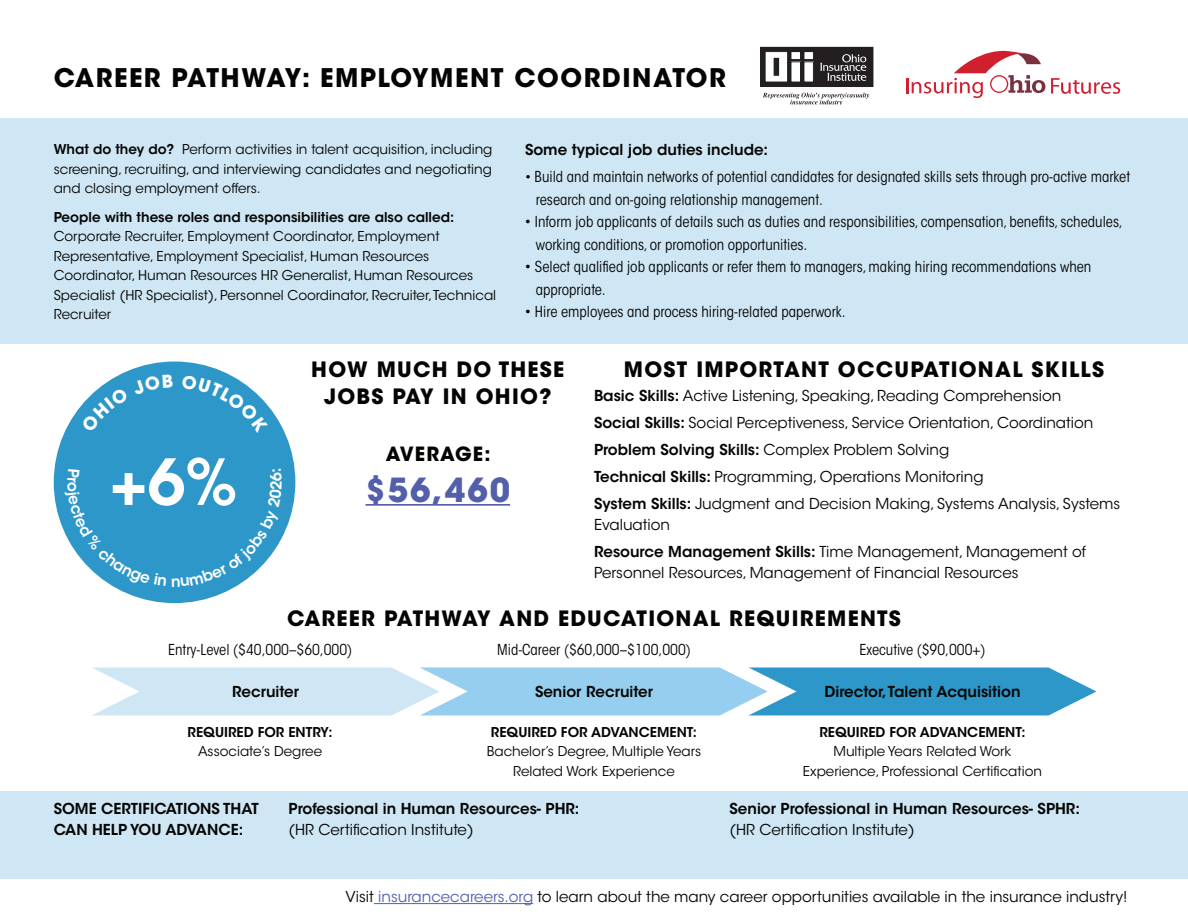
<style>
.page{position:relative;width:1188px;height:918px;background:#fff}
.page>*{position:absolute;margin:0;border:0;box-sizing:border-box;transform-origin:0 0}
.t1{font:600 63px "ITC Avant Garde Std";color:#fff}
.t2{font:700 33px "ITC Avant Garde Std";color:#535fab}
.t3{font:700 25.5px "ITC Avant Garde Std";letter-spacing:.06em;color:#040503}
.t4{font:700 21px/27px "ITC Avant Garde Std";letter-spacing:.06em;color:#040503;text-align:center}
.t5{font:700 19.5px "ITC Avant Garde Std";letter-spacing:.06em;color:#040503}
.t6{font:15px/27px "ITC Avant Garde Std";color:#040503}
.t7{font:condensed 15px/22.5px "ITC Avant Garde Std";color:#040503}
.t8{font:600 15px/21px "ITC Avant Garde Std";color:#040503}
.t9{font:13.5px/19.5px "ITC Avant Garde Std";color:#040503;text-align:center}
.t10{font:600 13.5px "ITC Avant Garde Std";color:#040503}
.s1{font-weight:600}
.s2{font-size:14.25px}
.s3{color:#535fab}
</style>
<div class="page">
<div style="left:0;top:118px;width:1188px;height:226px;background:#cfe6f4"></div>
<div style="left:0;top:791px;width:1188px;height:88px;background:#cfe6f4"></div>
<svg style="left:763px;top:93px;width:106px;height:11px"></svg>
<div style="left:761px;top:47px;width:112px;height:40px;background:#231f20"></div>
<div style="left:765px;top:52px;width:23px;height:30px;background:#fff"></div>
<div style="left:765px;top:51px;width:23px;height:31px;border:1px solid #231f20"></div>
<div style="left:774px;top:58px;width:5px;height:17px;background:#231f20"></div>
<div style="left:791px;top:52px;width:10px;height:8px;background:#fff"></div>
<div style="left:791px;top:51px;width:10px;height:9px;border:1px solid #231f20"></div>
<div style="left:804px;top:52px;width:9px;height:8px;background:#fff"></div>
<div style="left:804px;top:51px;width:10px;height:9px;border:1px solid #231f20"></div>
<div style="left:791px;top:62px;width:10px;height:20px;background:#fff"></div>
<div style="left:791px;top:62px;width:10px;height:20px;border:1px solid #231f20"></div>
<div style="left:804px;top:62px;width:9px;height:20px;background:#fff"></div>
<div style="left:804px;top:62px;width:10px;height:20px;border:1px solid #231f20"></div>
<svg style="left:820px;top:54px;width:46px;height:27px"></svg>
<div style="left:54px;top:362px;width:241px;height:241px;background:#2c97c8;border-radius:50%"></div>
<hr style="left:366px;top:504px;width:144px;height:2px;background:#535fab">
<svg style="left:93px;top:668px;width:1003px;height:47px;background:#92c9e6"></svg>
<svg style="left:1051px;top:78px;width:69px;height:16px"></svg>
<svg style="left:906px;top:50px;width:139px;height:48px"></svg>
<hr style="left:374px;top:903px;width:159px;height:1px;background:#535fab">
<svg style="left:81px;top:375px;width:38px;height:31px"></svg>
<svg style="left:230px;top:375px;width:38px;height:31px"></svg>
<svg style="left:65px;top:533px;width:217px;height:54px"></svg>
<h3 class="t3" style="left:54px;top:61px;width:674px">CAREER PATHWAY: EMPLOYMENT COORDINATOR</h3>
<p class="t9" style="left:54px;top:140px;width:440px;text-align:justify"><span class="s1">What do they do?</span> Perform activities in talent acquisition, including screening, recruiting, and interviewing candidates and negotiating and closing employment offers.</p>
<p class="t10" style="left:54px;top:208px;width:402px">People with these roles and responsibilities are also called:</p>
<p class="t9" style="left:54px;top:227px;width:444px;text-align:left">Corporate Recruiter, Employment Coordinator, Employment Representative, Employment Specialist, Human Resources Coordinator, Human Resources HR Generalist, Human Resources Specialist (HR Specialist), Personnel Coordinator, Recruiter, Technical Recruiter</p>
<p class="t8" style="left:525px;top:139px;width:245px">Some typical job duties include:</p>
<p class="t7" style="left:536px;top:166px;width:596px;text-indent:-11px"><span class="s2">•</span> Build and maintain networks of potential candidates for designated skills sets through pro-active market research and on-going relationship management.</p>
<p class="t7" style="left:536px;top:211px;width:588px;text-indent:-11px">• Inform job applicants of details such as duties and responsibilities, compensation, benefits, schedules, working conditions, or promotion opportunities.</p>
<p class="t7" style="left:536px;top:256px;width:557px;text-indent:-11px">• Select qualified job applicants or refer them to managers, making hiring recommendations when appropriate.</p>
<p class="t7" style="left:525px;top:301px;width:322px">• Hire employees and process hiring-related paperwork.</p>
<h1 class="t1" style="left:110px;top:442px;width:129px">+6%</h1>
<h3 class="t4" style="left:311px;top:356px;width:255px">HOW MUCH DO THESE<br>JOBS PAY IN OHIO?</h3>
<h3 class="t5" style="left:386px;top:441px;width:106px">AVERAGE:</h3>
<h2 class="t2" style="left:366px;top:468px;width:146px">$56,460</h2>
<h3 class="t4" style="left:624px;top:356px;width:482px">MOST IMPORTANT OCCUPATIONAL SKILLS</h3>
<p class="t6" style="left:594px;top:382px;width:528px"><span class="s1">Basic Skills:</span> Active Listening, Speaking, Reading Comprehension<br><span class="s1">Social Skills:</span> Social Perceptiveness, Service Orientation, Coordination <span class="s1">Problem Solving Skills:</span> Complex Problem Solving<br><span class="s1">Technical Skills:</span> Programming, Operations Monitoring<br><span class="s1">System Skills:</span> Judgment and Decision Making, Systems Analysis, Systems</p>
<p class="t6" style="left:594px;top:511px;width:494px">Evaluation<br><span class="s1">Resource Management Skills:</span> Time Management, Management of</p>
<p class="t6" style="left:594px;top:559px;width:426px">Personnel Resources, Management of Financial Resources</p>
<h3 class="t4" style="left:287px;top:605px;width:615px">CAREER PATHWAY AND EDUCATIONAL REQUIREMENTS</h3>
<p class="t7" style="left:168px;top:638px;width:186px">Entry-Level ($40,000–$60,000)</p>
<p class="t7" style="left:497px;top:638px;width:195px">Mid-Career ($60,000–$100,000)</p>
<p class="t7" style="left:859px;top:638px;width:128px">Executive ($90,000+)</p>
<p class="t8" style="left:232px;top:681px;width:68px">Recruiter</p>
<p class="t8" style="left:535px;top:681px;width:119px">Senior Recruiter</p>
<p class="t8" style="left:824px;top:681px;width:198px">Director, Talent Acquisition</p>
<p class="t10" style="left:188px;top:723px;width:146px">REQUIRED FOR ENTRY:</p>
<p class="t9" style="left:198px;top:742px;width:126px">Associate’s Degree</p>
<p class="t10" style="left:491px;top:723px;width:208px">REQUIRED FOR ADVANCEMENT:</p>
<p class="t9" style="left:487px;top:742px;width:216px">Bachelor’s Degree, Multiple Years<br>Related Work Experience</p>
<p class="t8" style="left:54px;top:798px;width:207px">SOME CERTIFICATIONS THAT<br>CAN HELP YOU ADVANCE:</p>
<p class="t8" style="left:289px;top:798px;width:292px">Professional in Human Resources- PHR:</p>
<p class="t6" style="left:289px;top:816px;width:187px">(HR Certification Institute)</p>
<p class="t10" style="left:819px;top:723px;width:208px">REQUIRED FOR ADVANCEMENT:</p>
<p class="t9" style="left:803px;top:742px;width:241px">Multiple Years Related Work<br>Experience, Professional Certification</p>
<p class="t8" style="left:730px;top:798px;width:352px">Senior Professional in Human Resources- SPHR:</p>
<p class="t6" style="left:730px;top:816px;width:187px">(HR Certification Institute)</p>
<p class="t6" style="left:346px;top:883px;width:783px">Visit <span class="s3">insurancecareers.org</span> to learn about the many career opportunities available in the insurance industry!</p>
</div>
